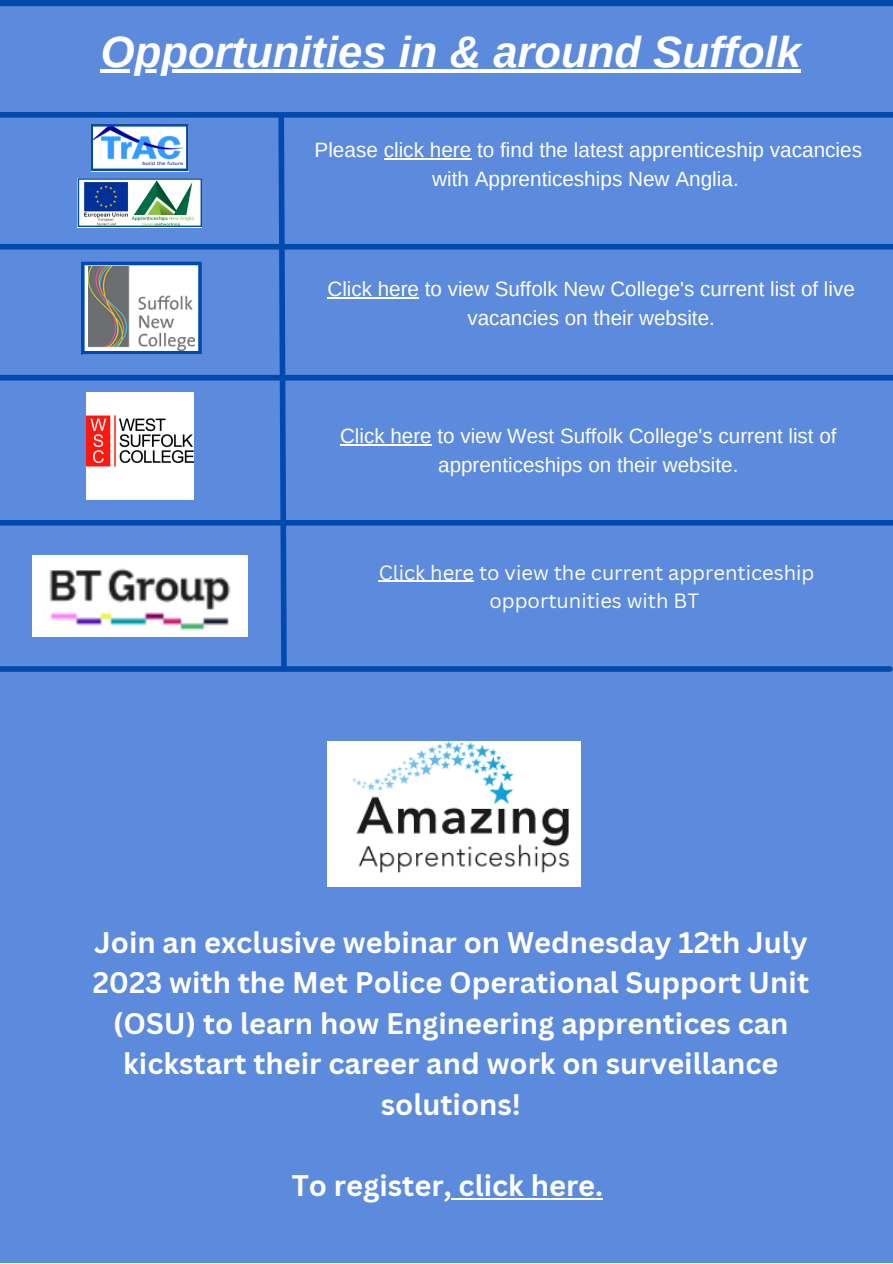
<style>
.page{position:relative;width:893px;height:1264px;background:#fff}
.page>*{position:absolute;margin:0;border:0;box-sizing:border-box;transform-origin:0 0}
.t1{font:italic 700 43.65px "Arimo";color:#fff}
.t2{font:700 28.95px/40.5px "Canva Sans";color:#fff;text-align:center}
.t3{font:20.7px/29px "Arimo";color:#fff;text-align:center}
.t4{font:20.55px/28.2px "Arimo";color:#fff;text-align:center}
.t5{font:20.1px/28px "Canva Sans";color:#fff;text-align:center}
</style>
<div class="page">
<div style="left:0;top:0;width:892px;height:1262px;background:#5c8add"></div>
<svg style="left:91px;top:124px;width:97px;height:47px;background:#a4c2ec"></svg>
<img style="left:83px;top:227px;width:113px;height:1px">
<svg style="left:78px;top:178px;width:124px;height:49px;background:#8facbe"></svg>
<div style="left:0;top:112px;width:892px;height:6px;background:#004aad"></div>
<svg style="left:81px;top:262px;width:121px;height:92px;background:#5989c9"></svg>
<img style="left:88px;top:266px;width:107px;height:84px">
<div style="left:0;top:244px;width:892px;height:5px;background:#004aad"></div>
<div style="left:0;top:0;width:892px;height:6px;background:#004aad"></div>
<div style="left:0;top:375px;width:892px;height:5px;background:#004aad"></div>
<div style="left:0;top:520px;width:892px;height:5px;background:#004aad"></div>
<svg style="left:275px;top:117px;width:14px;height:555px"></svg>
<img style="left:33px;top:555px;width:214px;height:81px">
<div style="left:0;top:666px;width:889px;height:5px;background:#004aad"></div>
<img style="left:87px;top:393px;width:107px;height:106px">
<img style="left:327px;top:741px;width:253px;height:145px">
<hr style="left:327px;top:297px;width:92px;height:1px;background:#fff">
<hr style="left:101px;top:69px;width:700px;height:4px;background:#fff">
<hr style="left:383px;top:158px;width:88px;height:1px;background:#fff">
<hr style="left:379px;top:580px;width:95px;height:2px;background:#fff">
<hr style="left:340px;top:444px;width:91px;height:2px;background:#fff">
<hr style="left:451px;top:1197px;width:152px;height:2px;background:#fff">
<p class="t1" style="left:101px;top:28px;width:701px">Opportunities in &amp; around Suffolk</p>
<p class="t3" style="left:314px;top:136px;width:549px">Please click here to find the latest apprenticeship vacancies with Apprenticeships New Anglia.</p>
<p class="t4" style="left:327px;top:275px;width:529px">Click here to view Suffolk New College's current list of live vacancies on their website.</p>
<p class="t4" style="left:340px;top:422px;width:498px">Click here to view West Suffolk College's current list of apprenticeships on their website.</p>
<p class="t5" style="left:379px;top:557px;width:437px">Click here to view the current apprenticeship opportunities with BT</p>
<p class="t2" style="left:93px;top:921px;width:717px">Join an exclusive webinar on Wednesday 12th July 2023 with the Met Police Operational Support Unit (OSU) to learn how Engineering apprentices can kickstart their career and work on surveillance solutions!</p>
<p class="t2" style="left:292px;top:1164px;width:313px">To register, click here.</p>
</div>
